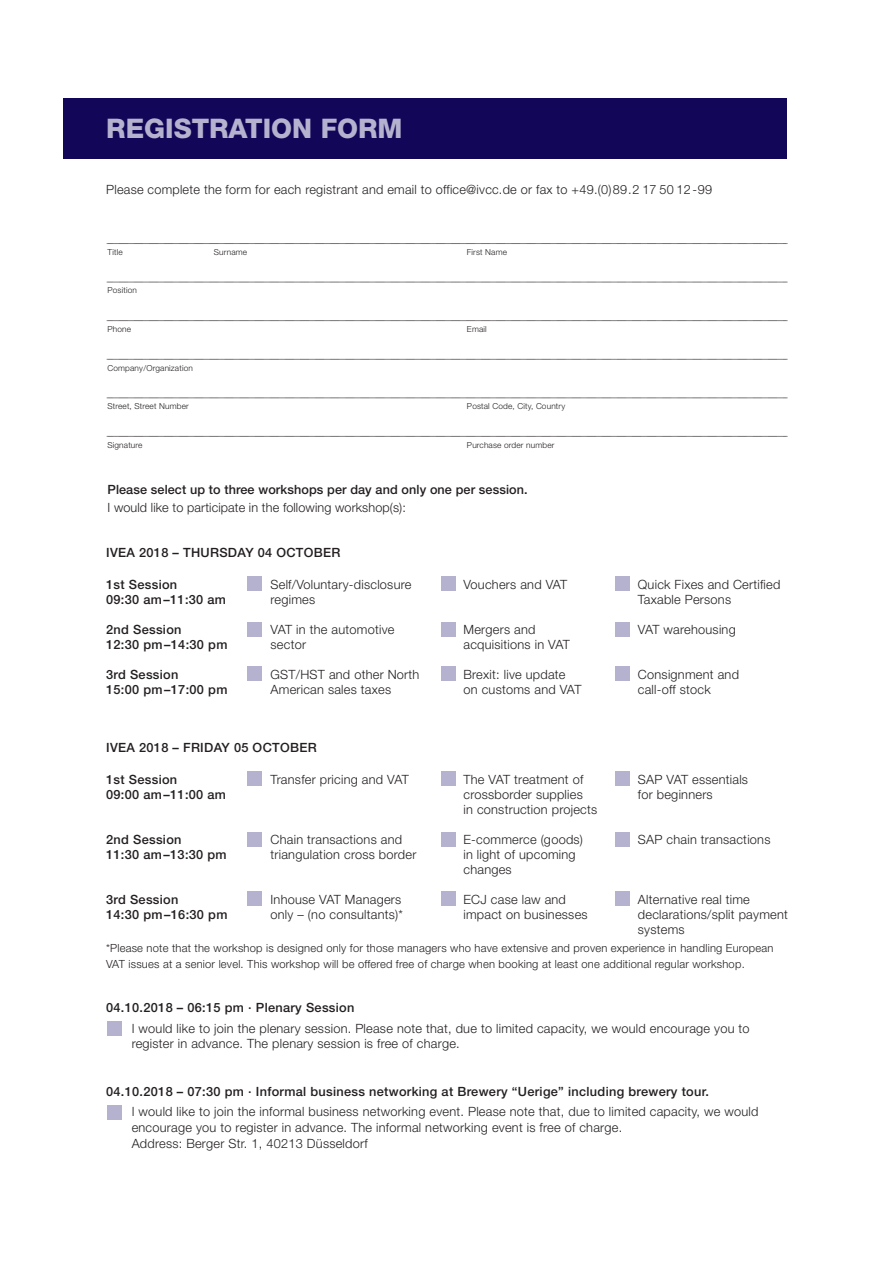
<style>
.page{position:relative;width:893px;height:1263px;background:#fff}
.page>*{position:absolute;margin:0;border:0;box-sizing:border-box;transform-origin:0 0}
.t1{font:800 27px "Helvetica Neue";color:#b4b2ce}
.t2{font:300 12.75px/15.8px "Helvetica Neue";letter-spacing:.02em;color:#231f20}
.t3{font:500 12.75px "Helvetica Neue";letter-spacing:.025em;color:#231f20}
.t4{font:300 11.25px/15.3px "Helvetica Neue";letter-spacing:.02em;color:#231f20}
.t5{font:300 8.25px "Helvetica Neue";letter-spacing:.02em;color:#231f20}
</style>
<div class="page">
<div style="left:64px;top:98px;width:722px;height:60px;background:#110658"></div>
<svg style="left:107px;top:243px;width:680px;height:1px"></svg>
<svg style="left:107px;top:282px;width:680px;height:1px"></svg>
<svg style="left:107px;top:320px;width:680px;height:1px"></svg>
<svg style="left:107px;top:359px;width:680px;height:1px"></svg>
<svg style="left:107px;top:398px;width:680px;height:1px"></svg>
<svg style="left:107px;top:436px;width:680px;height:1px"></svg>
<div style="left:107px;top:1021px;width:15px;height:15px;background:#b4b2ce"></div>
<div style="left:107px;top:1105px;width:15px;height:15px;background:#b4b2ce"></div>
<div style="left:247px;top:576px;width:15px;height:15px;background:#b4b2ce"></div>
<div style="left:440px;top:576px;width:15px;height:15px;background:#b4b2ce"></div>
<div style="left:615px;top:576px;width:14px;height:15px;background:#b4b2ce"></div>
<div style="left:247px;top:622px;width:15px;height:15px;background:#b4b2ce"></div>
<div style="left:440px;top:622px;width:15px;height:15px;background:#b4b2ce"></div>
<div style="left:615px;top:622px;width:14px;height:15px;background:#b4b2ce"></div>
<div style="left:247px;top:666px;width:15px;height:15px;background:#b4b2ce"></div>
<div style="left:440px;top:666px;width:15px;height:15px;background:#b4b2ce"></div>
<div style="left:615px;top:666px;width:14px;height:15px;background:#b4b2ce"></div>
<div style="left:247px;top:771px;width:15px;height:15px;background:#b4b2ce"></div>
<div style="left:440px;top:771px;width:15px;height:15px;background:#b4b2ce"></div>
<div style="left:615px;top:771px;width:14px;height:15px;background:#b4b2ce"></div>
<div style="left:247px;top:832px;width:15px;height:15px;background:#b4b2ce"></div>
<div style="left:440px;top:832px;width:15px;height:15px;background:#b4b2ce"></div>
<div style="left:615px;top:832px;width:14px;height:15px;background:#b4b2ce"></div>
<div style="left:247px;top:891px;width:15px;height:15px;background:#b4b2ce"></div>
<div style="left:440px;top:891px;width:15px;height:15px;background:#b4b2ce"></div>
<div style="left:615px;top:891px;width:14px;height:15px;background:#b4b2ce"></div>
<h1 class="t1" style="left:106px;top:118px;width:298px">REGISTRATION FORM</h1>
<p class="t2" style="left:106px;top:183px;width:607px">Please complete the form for each registrant and email to office@ivcc.de or fax to +49.(0)89.2 17 50 12-99</p>
<p class="t5" style="left:107px;top:249px;width:17px">Title</p>
<p class="t5" style="left:214px;top:249px;width:35px">Surname</p>
<p class="t5" style="left:107px;top:288px;width:31px">Position</p>
<p class="t5" style="left:107px;top:326px;width:25px">Phone</p>
<p class="t5" style="left:467px;top:249px;width:42px">First Name</p>
<p class="t5" style="left:467px;top:326px;width:21px">Email</p>
<p class="t5" style="left:107px;top:365px;width:87px">Company/Organization</p>
<p class="t5" style="left:107px;top:403px;width:83px">Street, Street Number</p>
<p class="t5" style="left:467px;top:403px;width:100px">Postal Code, City, Country</p>
<p class="t5" style="left:107px;top:442px;width:37px">Signature</p>
<p class="t5" style="left:467px;top:442px;width:89px">Purchase order number</p>
<p class="t3" style="left:107px;top:485px;width:422px">Please select up to three workshops per day and only one per session.</p>
<p class="t2" style="left:107px;top:501px;width:300px">I would like to participate in the following workshop(s):</p>
<p class="t3" style="left:106px;top:548px;width:236px">IVEA 2018 – THURSDAY 04 OCTOBER</p>
<p class="t3" style="left:106px;top:580px;width:73px">1st Session</p>
<p class="t2" style="left:270px;top:578px;width:142px">Self/Voluntary-disclosure</p>
<p class="t2" style="left:463px;top:578px;width:105px">Vouchers and VAT</p>
<p class="t2" style="left:638px;top:578px;width:144px">Quick Fixes and Certified</p>
<p class="t3" style="left:106px;top:595px;width:121px">09:30 am–11:30 am</p>
<p class="t2" style="left:270px;top:593px;width:46px">regimes</p>
<p class="t2" style="left:638px;top:593px;width:95px">Taxable Persons</p>
<p class="t3" style="left:106px;top:625px;width:77px">2nd Session</p>
<p class="t2" style="left:270px;top:622px;width:125px">VAT in the automotive</p>
<p class="t2" style="left:463px;top:622px;width:73px">Mergers and</p>
<p class="t2" style="left:638px;top:622px;width:99px">VAT warehousing</p>
<p class="t3" style="left:106px;top:640px;width:123px">12:30 pm–14:30 pm</p>
<p class="t2" style="left:270px;top:637px;width:37px">sector</p>
<p class="t2" style="left:463px;top:637px;width:108px">acquisitions in VAT</p>
<p class="t3" style="left:106px;top:669px;width:74px">3rd Session</p>
<p class="t2" style="left:270px;top:667px;width:150px">GST/HST and other North</p>
<p class="t2" style="left:463px;top:667px;width:104px">Brexit: live update</p>
<p class="t2" style="left:638px;top:667px;width:102px">Consignment and</p>
<p class="t3" style="left:106px;top:684px;width:123px">15:00 pm–17:00 pm</p>
<p class="t2" style="left:270px;top:682px;width:122px">American sales taxes</p>
<p class="t2" style="left:463px;top:682px;width:119px">on customs and VAT</p>
<p class="t2" style="left:638px;top:682px;width:74px">call-off stock</p>
<p class="t3" style="left:106px;top:743px;width:212px">IVEA 2018 – FRIDAY 05 OCTOBER</p>
<p class="t3" style="left:106px;top:775px;width:73px">1st Session</p>
<p class="t2" style="left:270px;top:773px;width:140px">Transfer pricing and VAT</p>
<p class="t2" style="left:463px;top:773px;width:121px">The VAT treatment of</p>
<p class="t2" style="left:638px;top:773px;width:112px">SAP VAT essentials</p>
<p class="t3" style="left:106px;top:790px;width:121px">09:00 am–11:00 am</p>
<p class="t2" style="left:463px;top:788px;width:121px">crossborder supplies</p>
<p class="t2" style="left:638px;top:788px;width:76px">for beginners</p>
<p class="t2" style="left:463px;top:803px;width:135px">in construction projects</p>
<p class="t3" style="left:106px;top:835px;width:77px">2nd Session</p>
<p class="t2" style="left:270px;top:832px;width:133px">Chain transactions and</p>
<p class="t2" style="left:463px;top:832px;width:121px">E-commerce (goods)</p>
<p class="t2" style="left:638px;top:832px;width:134px">SAP chain transactions</p>
<p class="t3" style="left:106px;top:850px;width:122px">11:30 am–13:30 pm</p>
<p class="t2" style="left:270px;top:847px;width:147px">triangulation cross border</p>
<p class="t2" style="left:463px;top:848px;width:114px;line-height:15px">in light of upcoming changes</p>
<p class="t3" style="left:106px;top:894px;width:74px">3rd Session</p>
<p class="t2" style="left:270px;top:892px;width:132px">Inhouse VAT Managers</p>
<p class="t2" style="left:463px;top:892px;width:104px">ECJ case law and</p>
<p class="t2" style="left:638px;top:892px;width:113px">Alternative real time</p>
<p class="t3" style="left:106px;top:909px;width:123px">14:30 pm–16:30 pm</p>
<p class="t2" style="left:270px;top:907px;width:134px">only – (no consultants)*</p>
<p class="t2" style="left:463px;top:907px;width:126px">impact on businesses</p>
<p class="t2" style="left:638px;top:908px;width:151px;line-height:15px">declarations/split payment systems</p>
<p class="t4" style="left:106px;top:942px;width:669px">*Please note that the workshop is designed only for those managers who have extensive and proven experience in handling European<br>VAT issues at a senior level. This workshop will be offered free of charge when booking at least one additional regular workshop.</p>
<p class="t3" style="left:106px;top:1003px;width:250px">04.10.2018 – 06:15 pm · Plenary Session</p>
<p class="t2" style="left:132px;top:1021px;width:619px">I would like to join the plenary session. Please note that, due to limited capacity, we would encourage you to register in advance. The plenary session is free of charge.</p>
<p class="t3" style="left:106px;top:1086px;width:604px">04.10.2018 – 07:30 pm · Informal business networking at Brewery “Uerige” including brewery tour.</p>
<p class="t2" style="left:132px;top:1105px;width:628px">I would like to join the informal business networking event. Please note that, due to limited capacity, we would encourage you to register in advance. The informal networking event is free of charge.<br>Address: Berger Str. 1, 40213 Düsseldorf</p>
</div>
